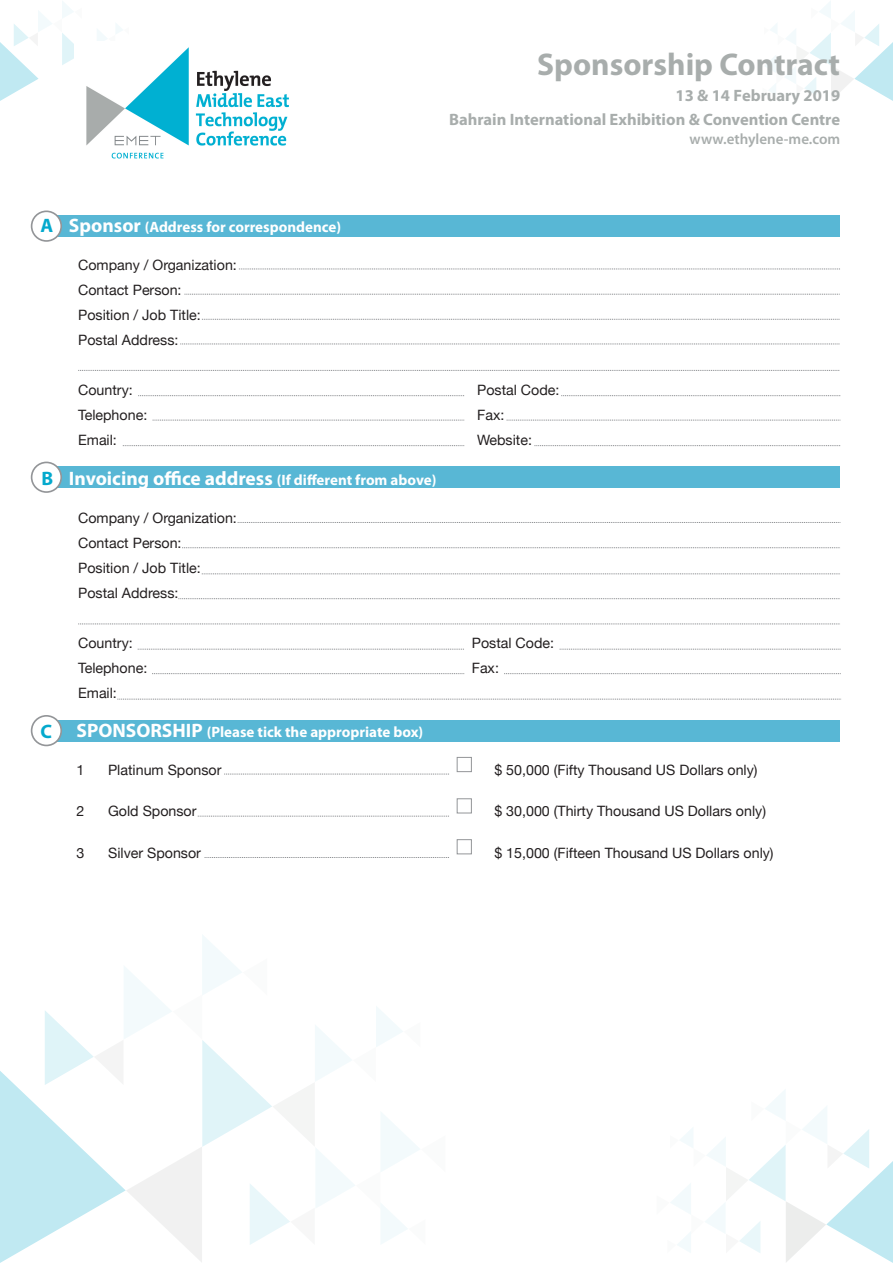
<style>
.page{position:relative;width:893px;height:1263px;background:#fff}
.page>*{position:absolute;margin:0;border:0;box-sizing:border-box;transform-origin:0 0}
.t1{font:700 31.5px "Myriad Pro";color:#a8adac}
.t2{font:700 19.5px "Myriad Pro";color:#fff}
.t3{font:700 19.5px "Myriad Pro";color:#04a9cd}
.t4{font:700 16.5px/23.2px "Myriad Pro";color:#a8adac;text-align:right}
.t5{font:700 15px "Myriad Pro";color:#fff}
.t6{font:600 15px "Myriad Pro";color:#a8adac}
.t7{font:14.25px/25px "Helvetica Neue";color:#231f20}
.s1{font-size:19.5px;color:#04a9cd}
.s2{font-size:19.5px}
.s3{color:#04a9cd}
.s4{font-size:15px}
</style>
<div class="page">
<svg style="left:0;top:1px;width:74px;height:100px"></svg>
<svg style="left:97px;top:24px;width:26px;height:17px"></svg>
<svg style="left:765px;top:1px;width:128px;height:100px"></svg>
<svg style="left:671px;top:1090px;width:222px;height:173px"></svg>
<svg style="left:0;top:935px;width:420px;height:328px"></svg>
<svg style="left:239px;top:269px;width:601px;height:1px"></svg>
<svg style="left:184px;top:294px;width:656px;height:1px"></svg>
<svg style="left:202px;top:319px;width:638px;height:1px"></svg>
<svg style="left:180px;top:344px;width:660px;height:1px"></svg>
<svg style="left:78px;top:370px;width:762px;height:1px"></svg>
<svg style="left:138px;top:395px;width:326px;height:1px"></svg>
<svg style="left:153px;top:420px;width:311px;height:1px"></svg>
<svg style="left:123px;top:445px;width:341px;height:1px"></svg>
<svg style="left:507px;top:420px;width:333px;height:1px"></svg>
<svg style="left:534px;top:445px;width:306px;height:1px"></svg>
<svg style="left:561px;top:395px;width:279px;height:1px"></svg>
<svg style="left:238px;top:522px;width:602px;height:1px"></svg>
<svg style="left:182px;top:547px;width:658px;height:1px"></svg>
<svg style="left:202px;top:574px;width:638px;height:1px"></svg>
<svg style="left:178px;top:598px;width:662px;height:1px"></svg>
<svg style="left:78px;top:624px;width:762px;height:1px"></svg>
<svg style="left:138px;top:649px;width:326px;height:1px"></svg>
<svg style="left:152px;top:673px;width:312px;height:1px"></svg>
<svg style="left:117px;top:699px;width:724px;height:1px"></svg>
<svg style="left:504px;top:673px;width:337px;height:1px"></svg>
<svg style="left:560px;top:649px;width:281px;height:1px"></svg>
<div style="left:52px;top:467px;width:788px;height:21px;background:#58b7d5"></div>
<div style="left:32px;top:462px;width:29px;height:30px;background:#fff;border-radius:50%"></div>
<div style="left:31px;top:462px;width:31px;height:31px;border:2px solid #939598;border-radius:50%"></div>
<div style="left:52px;top:720px;width:788px;height:21px;background:#58b7d5"></div>
<div style="left:32px;top:716px;width:29px;height:29px;background:#fff;border-radius:50%"></div>
<div style="left:31px;top:715px;width:31px;height:31px;border:2px solid #939598;border-radius:50%"></div>
<div style="left:52px;top:216px;width:788px;height:21px;background:#58b7d5"></div>
<div style="left:32px;top:211px;width:29px;height:30px;background:#fff;border-radius:50%"></div>
<div style="left:31px;top:210px;width:31px;height:32px;border:2px solid #939598;border-radius:50%"></div>
<svg style="left:224px;top:774px;width:225px;height:1px"></svg>
<svg style="left:198px;top:816px;width:251px;height:1px"></svg>
<div style="left:457px;top:757px;width:15px;height:15px;border:1px solid #939598"></div>
<div style="left:457px;top:798px;width:15px;height:15px;border:1px solid #939598"></div>
<div style="left:457px;top:839px;width:15px;height:15px;border:1px solid #939598"></div>
<svg style="left:205px;top:857px;width:244px;height:1px"></svg>
<img style="left:86px;top:47px;width:203px;height:112px">
<p class="t5" style="left:40px;top:218px;width:302px"><span class="s1">A</span> <span class="s2">Sponsor</span> (Address for correspondence)</p>
<h1 class="t1" style="left:537px;top:44px;width:305px">Sponsorship Contract</h1>
<p class="t4" style="left:449px;top:84px;width:393px">13 &amp; 14 February 2019<br>Bahrain International Exhibition &amp; Convention Centre</p>
<p class="t6" style="left:690px;top:130px;width:152px">www.ethylene-me.com</p>
<p class="t7" style="left:78px;top:253px;width:160px">Company / Organization:<br>Contact Person:<br>Position / Job Title:<br>Postal Address:</p>
<p class="t7" style="left:78px;top:378px;width:56px">Country:</p>
<p class="t7" style="left:477px;top:378px;width:84px">Postal Code:</p>
<p class="t7" style="left:78px;top:403px;width:71px">Telephone:</p>
<p class="t7" style="left:477px;top:403px;width:29px">Fax:</p>
<p class="t7" style="left:78px;top:428px;width:40px">Email:</p>
<p class="t7" style="left:477px;top:428px;width:56px">Website:</p>
<h2 class="t2" style="left:41px;top:465px;width:396px"><span class="s3">B</span> Invoicing office address <span class="s4">(If different from above)</span></h2>
<h2 class="t3" style="left:40px;top:719px;width:13px">C</h2>
<p class="t7" style="left:78px;top:506px;width:160px">Company / Organization:<br>Contact Person:<br>Position / Job Title:<br>Postal Address:</p>
<p class="t7" style="left:78px;top:632px;width:56px">Country:</p>
<p class="t7" style="left:472px;top:632px;width:84px">Postal Code:</p>
<p class="t7" style="left:78px;top:657px;width:71px">Telephone:</p>
<p class="t7" style="left:472px;top:657px;width:29px">Fax:</p>
<p class="t7" style="left:78px;top:682px;width:40px">Email:</p>
<p class="t5" style="left:77px;top:722px;width:348px"><span class="s2">SPONSORSHIP</span> (Please tick the appropriate box)</p>
<p class="t7" style="left:76px;top:758px;width:9px">1</p>
<p class="t7" style="left:108px;top:758px;width:115px">Platinum Sponsor</p>
<p class="t7" style="left:76px;top:800px;width:9px">2</p>
<p class="t7" style="left:108px;top:800px;width:90px">Gold Sponsor</p>
<p class="t7" style="left:76px;top:841px;width:9px">3</p>
<p class="t7" style="left:108px;top:841px;width:94px">Silver Sponsor</p>
<p class="t7" style="left:494px;top:758px;width:265px">$ 50,000 (Fifty Thousand US Dollars only)</p>
<p class="t7" style="left:494px;top:800px;width:273px">$ 30,000 (Thirty Thousand US Dollars only)</p>
<p class="t7" style="left:494px;top:841px;width:281px">$ 15,000 (Fifteen Thousand US Dollars only)</p>
</div>
